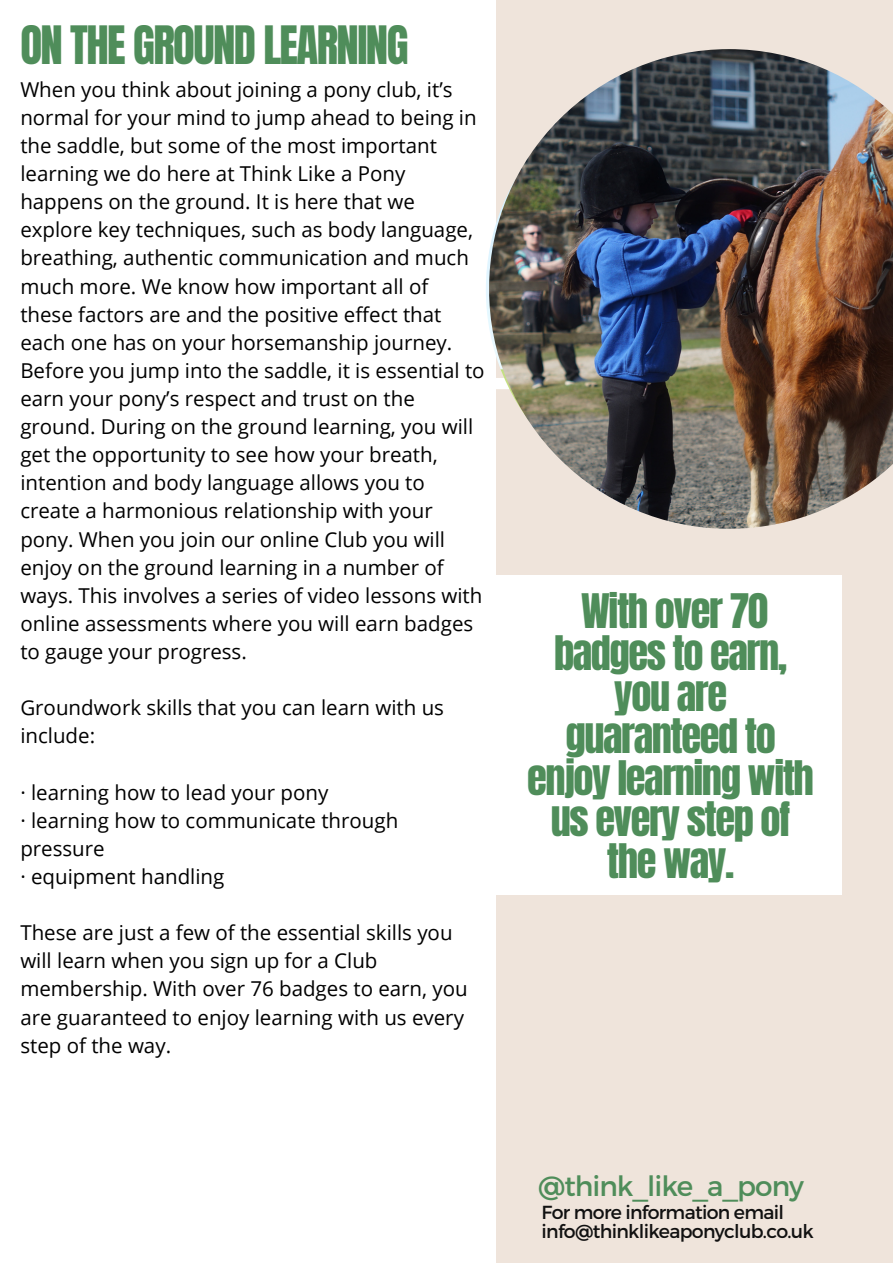
<style>
.page{position:relative;width:893px;height:1264px;background:#fff}
.page>*{position:absolute;margin:0;border:0;box-sizing:border-box;transform-origin:0 0}
.t1{font:45px "Anton";letter-spacing:-.035em;color:#4f8d5a}
.t2{font:40.5px/41.5px "Anton";letter-spacing:-.035em;color:#4f8d5a;text-align:center}
.t3{font:27.9px "Montserrat";letter-spacing:-.035em;color:#4f8d5a}
.t4{font:20.55px/28px "Open Sans";color:#000}
.t5{font:18.9px/19px "Montserrat";letter-spacing:-.035em;color:#111}
</style>
<div class="page">
<div style="left:496px;top:0;width:396px;height:1262px;background:#efe4db"></div>
<div style="left:496px;top:575px;width:346px;height:320px;background:#fff"></div>
<img style="left:489px;top:49px;width:403px;height:480px">
<p class="t1" style="left:20px;top:13px;width:389px">ON THE GROUND LEARNING</p>
<p class="t4" style="left:20px;top:75px;width:465px">When you think about joining a pony club, it’s normal for your mind to jump ahead to being in the saddle, but some of the most important learning we do here at Think Like a Pony happens on the ground. It is here that we explore key techniques, such as body language, breathing, authentic communication and much much more. We know how important all of these factors are and the positive effect that each one has on your horsemanship journey.<br>Before you jump into the saddle, it is essential to earn your pony’s respect and trust on the ground. During on the ground learning, you will get the opportunity to see how your breath, intention and body language allows you to create a harmonious relationship with your pony. When you join our online Club you will enjoy on the ground learning in a number of ways. This involves a series of video lessons with online assessments where you will earn badges to gauge your progress.</p>
<p class="t4" style="left:20px;top:693px;width:425px">Groundwork skills that you can learn with us include:</p>
<p class="t4" style="left:20px;top:777px;width:309px">· learning how to lead your pony</p>
<p class="t4" style="left:20px;top:805px;width:379px">· learning how to communicate through pressure</p>
<p class="t4" style="left:20px;top:862px;width:205px">· equipment handling</p>
<p class="t4" style="left:20px;top:918px;width:449px">These are just a few of the essential skills you will learn when you sign up for a Club membership. With over 76 badges to earn, you are guaranteed to enjoy learning with us every step of the way.</p>
<p class="t2" style="left:527px;top:591px;width:288px">With over 70 badges to earn, you are guaranteed to enjoy learning with us every step of the way.</p>
<p class="t3" style="left:538px;top:1168px;width:267px">@think_like_a_pony</p>
<p class="t5" style="left:541px;top:1201px;width:274px">For more information email info@thinklikeaponyclub.co.uk</p>
</div>
